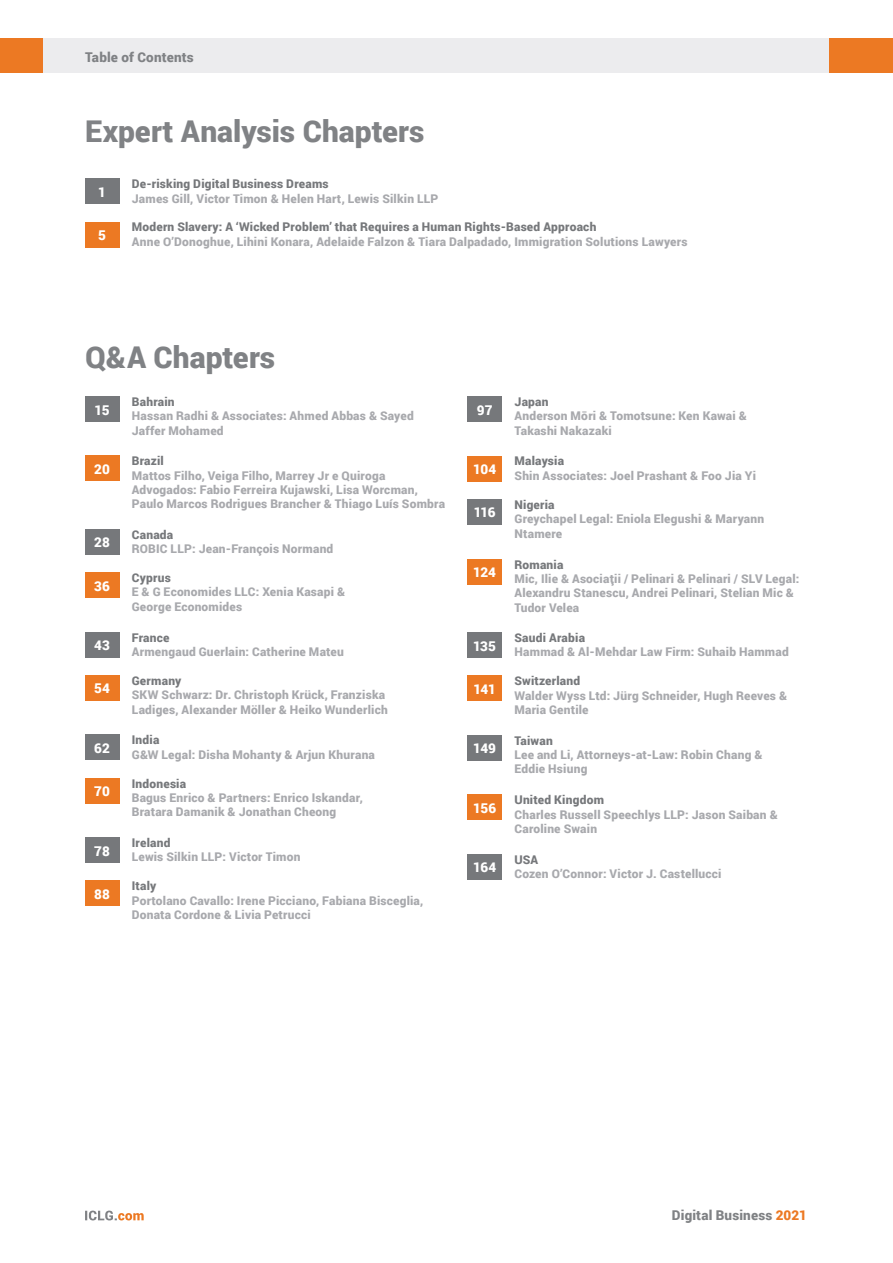
<style>
.page{position:relative;width:893px;height:1263px;background:#fff}
.page>*{position:absolute;margin:0;border:0;box-sizing:border-box;transform-origin:0 0}
.t1{font:900 30px "Roboto";color:#808285}
.t2{font:900 13.5px "Roboto";letter-spacing:.005em;color:#fff}
.t3{font:900 13.5px "Roboto";letter-spacing:.01em;color:#808285}
.t4{font:900 12px/14.4px "Roboto";letter-spacing:.015em;color:#a8a9ad}
.t5{font:900 12px "Roboto";letter-spacing:.015em;color:#76787b}
.s1{color:#ec7923}
</style>
<div class="page">
<div style="left:43px;top:38px;width:786px;height:34px;background:#ececee"></div>
<div style="left:0;top:38px;width:43px;height:34px;background:#ec7923"></div>
<div style="left:829px;top:38px;width:64px;height:34px;background:#ec7923"></div>
<svg style="left:85px;top:1210px;width:59px;height:10px"></svg>
<div style="left:85px;top:179px;width:34px;height:25px;background:#76787b"></div>
<div style="left:85px;top:222px;width:34px;height:25px;background:#ec7923"></div>
<div style="left:85px;top:396px;width:34px;height:26px;background:#76787b"></div>
<div style="left:85px;top:456px;width:34px;height:25px;background:#ec7923"></div>
<div style="left:468px;top:456px;width:34px;height:25px;background:#ec7923"></div>
<div style="left:85px;top:529px;width:34px;height:26px;background:#76787b"></div>
<div style="left:85px;top:572px;width:34px;height:26px;background:#ec7923"></div>
<div style="left:85px;top:632px;width:34px;height:25px;background:#76787b"></div>
<div style="left:85px;top:675px;width:34px;height:26px;background:#ec7923"></div>
<div style="left:85px;top:735px;width:34px;height:25px;background:#76787b"></div>
<div style="left:85px;top:778px;width:34px;height:25px;background:#ec7923"></div>
<div style="left:85px;top:837px;width:34px;height:26px;background:#76787b"></div>
<div style="left:85px;top:881px;width:34px;height:25px;background:#ec7923"></div>
<div style="left:468px;top:499px;width:34px;height:25px;background:#76787b"></div>
<div style="left:468px;top:559px;width:34px;height:26px;background:#ec7923"></div>
<div style="left:468px;top:632px;width:34px;height:26px;background:#76787b"></div>
<div style="left:468px;top:735px;width:34px;height:25px;background:#76787b"></div>
<div style="left:468px;top:794px;width:34px;height:26px;background:#ec7923"></div>
<div style="left:468px;top:854px;width:34px;height:25px;background:#76787b"></div>
<div style="left:468px;top:396px;width:34px;height:26px;background:#76787b"></div>
<div style="left:468px;top:675px;width:34px;height:26px;background:#ec7923"></div>
<p class="t3" style="left:85px;top:48px;width:110px">Table of Contents</p>
<h1 class="t1" style="left:85px;top:111px;width:341px">Expert Analysis Chapters</h1>
<p class="t2" style="left:98px;top:183px;width:9px">1</p>
<p class="t2" style="left:98px;top:226px;width:9px">5</p>
<p class="t5" style="left:132px;top:175px;width:198px">De-risking Digital Business Dreams</p>
<p class="t4" style="left:132px;top:191px;width:308px">James Gill, Victor Timon &amp; Helen Hart, Lewis Silkin LLP</p>
<p class="t5" style="left:132px;top:219px;width:466px">Modern Slavery: A ‘Wicked Problem’ that Requires a Human Rights-Based Approach</p>
<p class="t4" style="left:132px;top:234px;width:557px">Anne O’Donoghue, Lihini Konara, Adelaide Falzon &amp; Tiara Dalpadado, Immigration Solutions Lawyers</p>
<h1 class="t1" style="left:85px;top:336px;width:192px">Q&amp;A Chapters</h1>
<p class="t2" style="left:95px;top:400px;width:16px">15</p>
<p class="t2" style="left:94px;top:460px;width:17px">20</p>
<p class="t2" style="left:94px;top:533px;width:17px">28</p>
<p class="t2" style="left:94px;top:576px;width:17px">36</p>
<p class="t2" style="left:94px;top:636px;width:17px">43</p>
<p class="t2" style="left:94px;top:679px;width:17px">54</p>
<p class="t2" style="left:94px;top:739px;width:17px">62</p>
<p class="t2" style="left:94px;top:782px;width:17px">70</p>
<p class="t2" style="left:94px;top:841px;width:17px">78</p>
<p class="t2" style="left:94px;top:885px;width:17px">88</p>
<p class="t5" style="left:132px;top:393px;width:44px">Bahrain</p>
<p class="t4" style="left:132px;top:408px;width:283px">Hassan Radhi &amp; Associates: Ahmed Abbas &amp; Sayed<br>Jaffer Mohamed</p>
<p class="t5" style="left:132px;top:452px;width:34px">Brazil</p>
<p class="t4" style="left:132px;top:468px;width:315px">Mattos Filho, Veiga Filho, Marrey Jr e Quiroga<br>Advogados: Fabio Ferreira Kujawski, Lisa Worcman,<br>Paulo Marcos Rodrigues Brancher &amp; Thiago Luís Sombra</p>
<p class="t5" style="left:132px;top:526px;width:43px">Canada</p>
<p class="t4" style="left:132px;top:541px;width:203px">ROBIC LLP: Jean-François Normand</p>
<p class="t5" style="left:132px;top:569px;width:41px">Cyprus</p>
<p class="t4" style="left:132px;top:584px;width:215px">E &amp; G Economides LLC: Xenia Kasapi &amp;<br>George Economides</p>
<p class="t5" style="left:132px;top:629px;width:39px">France</p>
<p class="t4" style="left:132px;top:644px;width:214px">Armengaud Guerlain: Catherine Mateu</p>
<p class="t5" style="left:132px;top:672px;width:51px">Germany</p>
<p class="t4" style="left:132px;top:687px;width:258px">SKW Schwarz: Dr. Christoph Krück, Franziska<br>Ladiges, Alexander Möller &amp; Heiko Wunderlich</p>
<p class="t5" style="left:132px;top:731px;width:29px">India</p>
<p class="t4" style="left:132px;top:747px;width:245px">G&amp;W Legal: Disha Mohanty &amp; Arjun Khurana</p>
<p class="t5" style="left:132px;top:775px;width:56px">Indonesia</p>
<p class="t4" style="left:132px;top:790px;width:233px">Bagus Enrico &amp; Partners: Enrico Iskandar,<br>Bratara Damanik &amp; Jonathan Cheong</p>
<p class="t5" style="left:132px;top:834px;width:40px">Ireland</p>
<p class="t4" style="left:132px;top:849px;width:170px">Lewis Silkin LLP: Victor Timon</p>
<p class="t5" style="left:132px;top:877px;width:26px">Italy</p>
<p class="t4" style="left:132px;top:893px;width:293px">Portolano Cavallo: Irene Picciano, Fabiana Bisceglia,<br>Donata Cordone &amp; Livia Petrucci</p>
<p class="t2" style="left:477px;top:400px;width:17px">97</p>
<p class="t2" style="left:473px;top:460px;width:25px">104</p>
<p class="t2" style="left:474px;top:503px;width:23px">116</p>
<p class="t2" style="left:473px;top:563px;width:24px">124</p>
<p class="t2" style="left:473px;top:636px;width:24px">135</p>
<p class="t2" style="left:473px;top:679px;width:24px">141</p>
<p class="t2" style="left:473px;top:739px;width:24px">149</p>
<p class="t2" style="left:473px;top:798px;width:24px">156</p>
<p class="t2" style="left:473px;top:858px;width:25px">164</p>
<p class="t5" style="left:515px;top:393px;width:36px">Japan</p>
<p class="t4" style="left:515px;top:408px;width:234px">Anderson Mōri &amp; Tomotsune: Ken Kawai &amp;<br>Takashi Nakazaki</p>
<p class="t5" style="left:514px;top:453px;width:51px">Malaysia</p>
<p class="t4" style="left:514px;top:468px;width:243px">Shin Associates: Joel Prashant &amp; Foo Jia Yi</p>
<p class="t5" style="left:514px;top:496px;width:42px">Nigeria</p>
<p class="t4" style="left:514px;top:511px;width:251px">Greychapel Legal: Eniola Elegushi &amp; Maryann<br>Ntamere</p>
<p class="t5" style="left:514px;top:556px;width:50px">Romania</p>
<p class="t4" style="left:514px;top:571px;width:286px">Mic, Ilie &amp; Asociații / Pelinari &amp; Pelinari / SLV Legal:<br>Alexandru Stanescu, Andrei Pelinari, Stelian Mic &amp;<br>Tudor Velea</p>
<p class="t5" style="left:514px;top:629px;width:72px">Saudi Arabia</p>
<p class="t4" style="left:514px;top:644px;width:276px">Hammad &amp; Al-Mehdar Law Firm: Suhaib Hammad</p>
<p class="t5" style="left:514px;top:672px;width:67px">Switzerland</p>
<p class="t4" style="left:514px;top:688px;width:274px">Walder Wyss Ltd: Jürg Schneider, Hugh Reeves &amp;<br>Maria Gentile</p>
<p class="t5" style="left:514px;top:732px;width:40px">Taiwan</p>
<p class="t4" style="left:514px;top:747px;width:250px">Lee and Li, Attorneys-at-Law: Robin Chang &amp;<br>Eddie Hsiung</p>
<p class="t5" style="left:514px;top:791px;width:91px">United Kingdom</p>
<p class="t4" style="left:514px;top:806px;width:265px">Charles Russell Speechlys LLP: Jason Saiban &amp;<br>Caroline Swain</p>
<p class="t5" style="left:514px;top:851px;width:25px">USA</p>
<p class="t4" style="left:514px;top:866px;width:209px">Cozen O’Connor: Victor J. Castellucci</p>
<p class="t3" style="left:672px;top:1206px;width:137px">Digital Business <span class="s1">2021</span></p>
</div>
